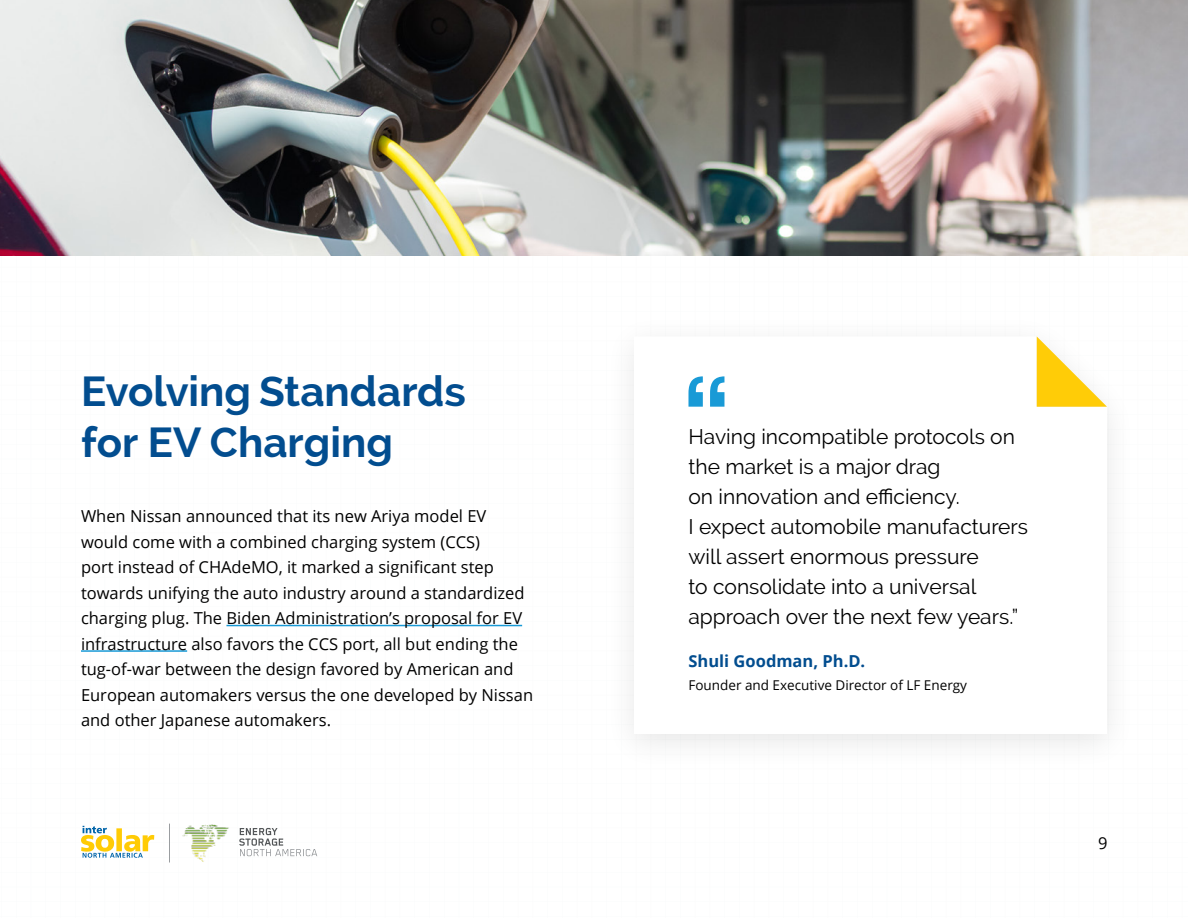
<style>
.page{position:relative;width:1188px;height:918px;background:#fff}
.page>*{position:absolute;margin:0;border:0;box-sizing:border-box;transform-origin:0 0}
.t1{font:700 42px/51px "Raleway";color:#024d8f}
.Black_Body{font:21px/30px "Raleway";color:#000}
.Black_Body-2{font:16.5px/25.5px "Open Sans";color:#000}
.Black_Body-3{font:700 16.5px "Open Sans";color:#024d8f}
.Black_Body-4{font:13.5px "Open Sans";color:#000}
</style>
<div class="page">
<img style="left:0;top:0;width:1188px;height:255px">
<hr style="left:226px;top:625px;width:296px;height:1px;background:#199ad6">
<hr style="left:81px;top:650px;width:106px;height:2px;background:#199ad6">
<svg style="left:1037px;top:336px;width:70px;height:71px"></svg>
<svg style="left:688px;top:376px;width:36px;height:31px"></svg>
<svg style="left:169px;top:824px;width:1px;height:39px"></svg>
<svg style="left:239px;top:828px;width:78px;height:28px"></svg>
<svg style="left:81px;top:826px;width:73px;height:32px"></svg>
<img style="left:182px;top:824px;width:47px;height:38px">
<p class="t1" style="left:81px;top:366px;width:386px">Evolving Standards for EV Charging</p>
<p class="Black_Body-2" style="left:81px;top:503px;width:454px">When Nissan announced that its new Ariya model EV would come with a combined charging system (CCS)<br>port instead of CHAdeMO, it marked a significant step towards unifying the auto industry around a standardized charging plug. The Biden Administration’s proposal for EV infrastructure also favors the CCS port, all but ending the tug-of-war between the design favored by American and European automakers versus the one developed by Nissan and other Japanese automakers.</p>
<p class="Black_Body" style="left:688px;top:421px;width:341px">Having incompatible protocols on the market is a major drag<br>on innovation and efficiency.<br>I expect automobile manufacturers will assert enormous pressure<br>to consolidate into a universal approach over the next few years.”</p>
<p class="Black_Body-3" style="left:688px;top:650px;width:178px">Shuli Goodman, Ph.D.</p>
<p class="Black_Body-4" style="left:688px;top:676px;width:280px">Founder and Executive Director of LF Energy</p>
<p class="Black_Body-2" style="left:1098px;top:830px;width:11px">9</p>
</div>
